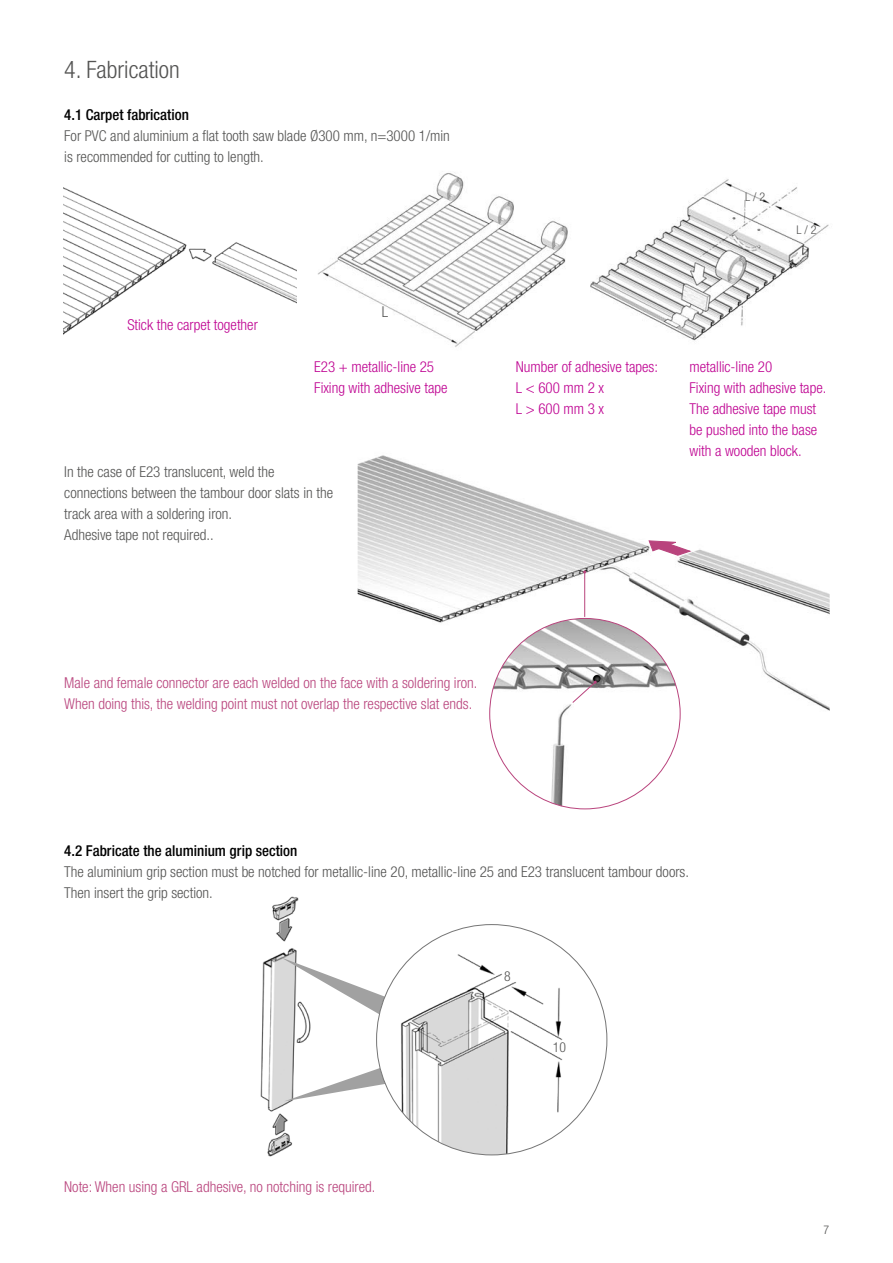
<style>
.page{position:relative;width:893px;height:1263px;background:#fff}
.page>*{position:absolute;margin:0;border:0;box-sizing:border-box;transform-origin:0 0}
.t1{font:300 condensed 24px "Helvetica Neue LT Com";color:#545453}
.t2{font:300 condensed 15px/21px "Helvetica Neue LT Com";color:#545453}
.t3{font:300 condensed 15px/21px "Helvetica Neue LT Com";color:#bf0392}
.t4{font:300 condensed 15px/21px "Helvetica Neue LT Com";color:#b9447d}
.t5{font:500 condensed 15px "Helvetica Neue LT Com";color:#000}
.t6{font:300 condensed 13.65px "Helvetica Neue LT Com";color:#545453}
.t7{font:300 condensed 12px "Helvetica Neue LT Com";color:#545453}
</style>
<div class="page">
<img style="left:64px;top:187px;width:232px;height:147px">
<img style="left:590px;top:179px;width:239px;height:162px">
<img style="left:318px;top:172px;width:250px;height:175px">
<img style="left:260px;top:896px;width:39px;height:261px">
<svg style="left:281px;top:957px;width:130px;height:92px"></svg>
<svg style="left:284px;top:1065px;width:110px;height:36px"></svg>
<img style="left:377px;top:924px;width:230px;height:231px;border-radius:115px">
<img style="left:358px;top:455px;width:472px;height:256px">
<img style="left:490px;top:618px;width:190px;height:191px;border-radius:95px">
<svg style="left:648px;top:540px;width:45px;height:16px"></svg>
<hr style="left:584px;top:572px;width:1px;height:45px;background:#b9447d">
<svg style="left:572px;top:675px;width:28px;height:28px"></svg>
<h1 class="t1" style="left:64px;top:56px;width:117px">4. Fabrication</h1>
<p class="t5" style="left:64px;top:106px;width:126px">4.1 Carpet fabrication</p>
<p class="t2" style="left:64px;top:126px;width:387px">For PVC and aluminium a flat tooth saw blade Ø300 mm, n=3000 1/min is recommended for cutting to length.</p>
<p class="t3" style="left:127px;top:315px;width:132px">Stick the carpet together</p>
<p class="t2" style="left:382px;top:301px;width:8px">L</p>
<p class="t7" style="left:745px;top:190px;width:21px">L / 2</p>
<p class="t7" style="left:796px;top:223px;width:21px">L / 2</p>
<p class="t3" style="left:516px;top:357px;width:144px">Number of adhesive tapes:<br>L &lt; 600 mm 2 x<br>L &gt; 600 mm 3 x</p>
<p class="t3" style="left:314px;top:357px;width:135px">E23 + metallic-line 25<br>Fixing with adhesive tape</p>
<p class="t3" style="left:689px;top:357px;width:138px">metallic-line 20<br>Fixing with adhesive tape.<br>The adhesive tape must be pushed into the base with a wooden block.</p>
<p class="t2" style="left:64px;top:462px;width:270px">In the case of E23 translucent, weld the connections between the tambour door slats in the track area with a soldering iron.<br>Adhesive tape not required..</p>
<p class="t4" style="left:64px;top:672px;width:415px">Male and female connector are each welded on the face with a soldering iron.<br>When doing this, the welding point must not overlap the respective slat ends.</p>
<p class="t5" style="left:64px;top:841px;width:235px">4.2 Fabricate the aluminium grip section</p>
<p class="t2" style="left:64px;top:861px;width:626px">The aluminium grip section must be notched for metallic-line 20, metallic-line 25 and E23 translucent tambour doors.<br>Then insert the grip section.</p>
<p class="t4" style="left:64px;top:1176px;width:313px">Note: When using a GRL adhesive, no notching is required.</p>
<p class="t6" style="left:504px;top:968px;width:8px">8</p>
<p class="t6" style="left:553px;top:1039px;width:15px">10</p>
<p class="t7" style="left:823px;top:1222px;width:7px">7</p>
</div>
